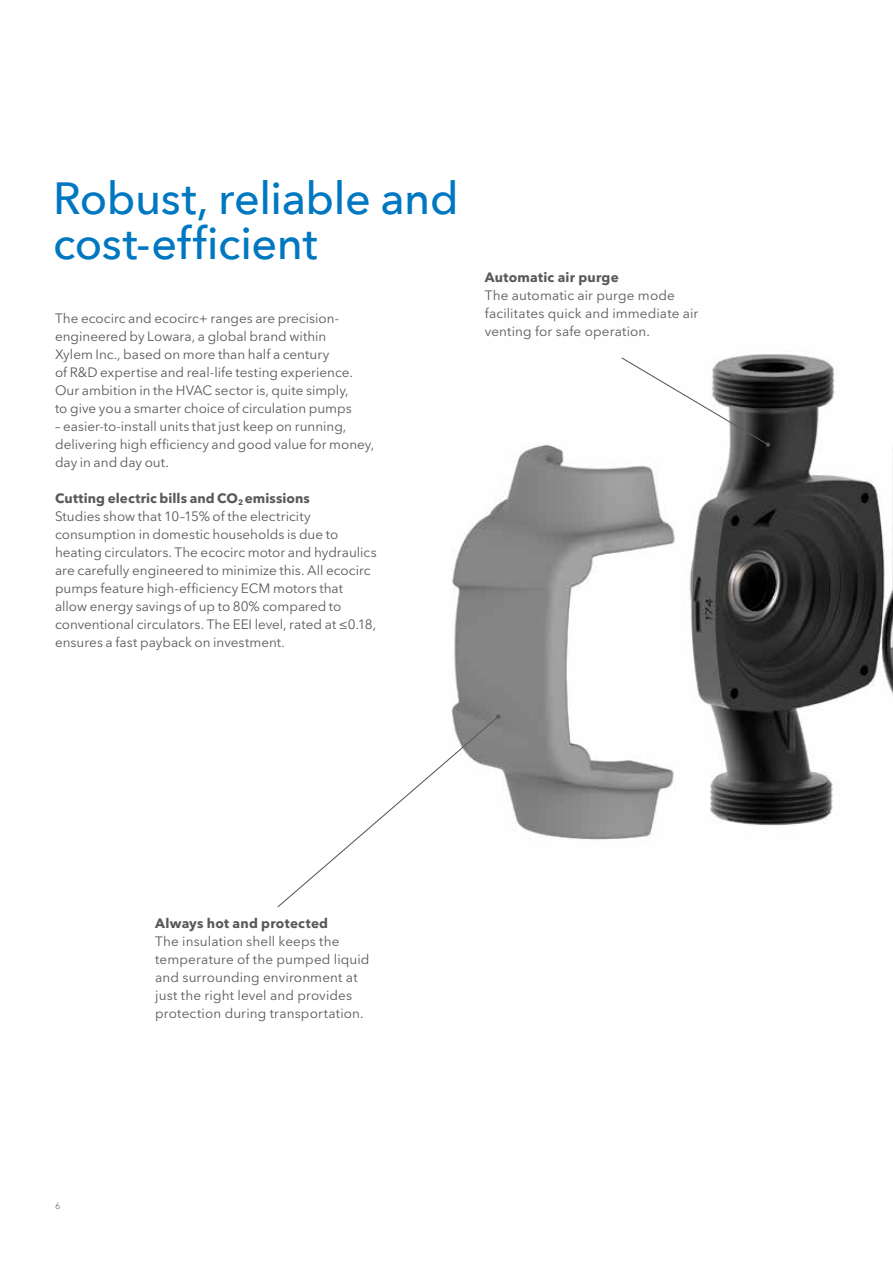
<style>
.page{position:relative;width:893px;height:1263px;background:#fff}
.page>*{position:absolute;margin:0;border:0;box-sizing:border-box;transform-origin:0 0}
.t1{font:500 45px/45px "Avenir Next";letter-spacing:-.01em;color:#0077c1}
.t2{font:13.5px/18px "Avenir Next LT Pro";color:#58595b}
.t3{font:700 13.5px "Avenir Next LT Pro";letter-spacing:.015em;color:#58595b}
.t4{font:9px "Avenir Next LT Pro";color:#6d6e71}
.s1{font-weight:700}
</style>
<div class="page">
<img style="left:451px;top:354px;width:442px;height:486px">
<svg style="left:277px;top:714px;width:223px;height:194px"></svg>
<svg style="left:620px;top:356px;width:150px;height:91px"></svg>
<h1 class="t1" style="left:53px;top:174px;width:407px">Robust, reliable and cost-efficient</h1>
<p class="t2" style="left:55px;top:309px;width:299px">The ecocirc and ecocirc+ ranges are precision&shy;engineered by Lowara, a global brand within Xylem Inc., based on more than half a century<br>of R&amp;D expertise and real-life testing experience.<br>Our ambition in the HVAC sector is, quite simply, to give you a smarter choice of circulation pumps</p>
<p class="t2" style="left:55px;top:417px;width:321px">– easier-to-install units that just keep on running, delivering high efficiency and good value for money, day in and day out.</p>
<p class="t2" style="left:55px;top:489px;width:323px"><span class="s1">Cutting electric bills and CO</span><sub>2</sub> <span class="s1">emissions<br></span>Studies show that 10–15% of the electricity consumption in domestic households is due to heating circulators. The ecocirc motor and hydraulics are carefully engineered to minimize this. All ecocirc pumps feature high-efficiency ECM motors that allow energy savings of up to 80% compared to conventional circulators. The EEI level, rated at ≤0.18, ensures a fast payback on investment.</p>
<p class="t3" style="left:485px;top:269px;width:136px">Automatic air purge</p>
<p class="t2" style="left:485px;top:287px;width:215px">The automatic air purge mode facilitates quick and immediate air venting for safe operation.</p>
<p class="t4" style="left:55px;top:1201px;width:7px">6</p>
<p class="t3" style="left:155px;top:915px;width:174px">Always hot and protected</p>
<p class="t2" style="left:155px;top:933px;width:216px">The insulation shell keeps the temperature of the pumped liquid and surrounding environment at just the right level and provides protection during transportation.</p>
</div>
